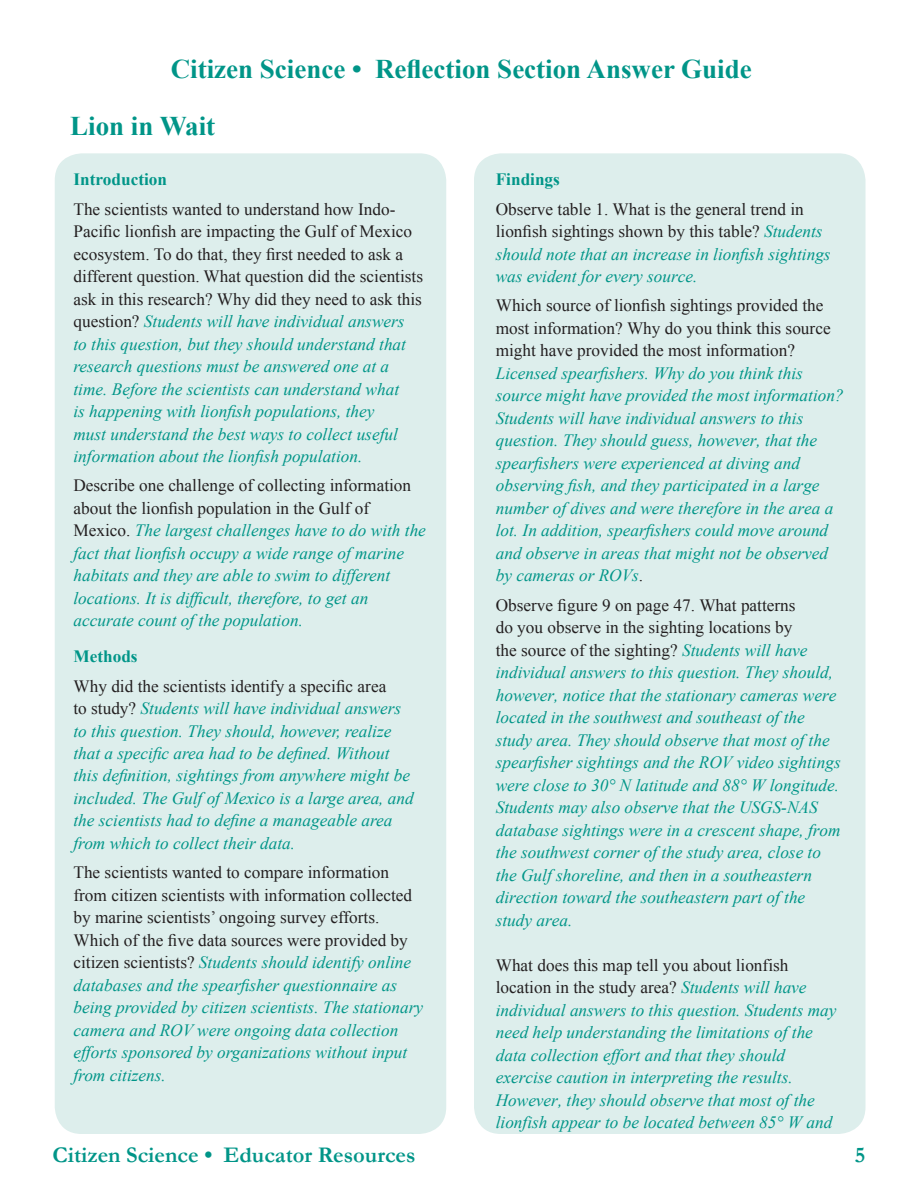
<style>
.page{position:relative;width:918px;height:1188px;background:#fff}
.page>*{position:absolute;margin:0;border:0;box-sizing:border-box;transform-origin:0 0}
.t1{font:700 27px "Times New Roman";color:#009588}
.t2{font:700 22.5px "Garamond";color:#009588}
.t3{font:italic 17.25px/22.5px "Times New Roman";color:#009588}
.t4{font:17.25px/29.2px "Times New Roman";color:#231f20}
.t5{font:700 17.25px "Times New Roman";color:#009588}
.s1{font-style:normal;color:#231f20}
.s2{font-weight:700;color:#009588}
</style>
<div class="page">
<div style="left:474px;top:153px;width:392px;height:981px;background:#ddeeec;border-radius:27px"></div>
<div style="left:55px;top:153px;width:391px;height:981px;background:#ddeeec;border-radius:27px"></div>
<p class="t1" style="left:171px;top:51px;width:583px">Citizen Science • Reflection Section Answer Guide</p>
<p class="t1" style="left:70px;top:108px;width:147px">Lion in Wait</p>
<p class="t5" style="left:74px;top:168px;width:95px">Introduction</p>
<p class="t3" style="left:74px;top:197px;width:351px"><span class="s1">The scientists wanted to understand how Indo-Pacific lionfish are impacting the Gulf of Mexico ecosystem. To do that, they first needed to ask a different question. What question did the scientists ask in this research? Why did they need to ask this question?</span> Students will have individual answers<br>to this question, but they should understand that research questions must be answered one at a time. Before the scientists can understand what<br>is happening with lionfish populations, they<br>must understand the best ways to collect useful information about the lionfish population.</p>
<p class="t3" style="left:74px;top:474px;width:354px"><span class="s1">Describe one challenge of collecting information about the lionfish population in the Gulf of Mexico.</span> The largest challenges have to do with the fact that lionfish occupy a wide range of marine habitats and they are able to swim to different locations. It is difficult, therefore, to get an accurate count of the population.</p>
<p class="t5" style="left:74px;top:645px;width:66px">Methods</p>
<p class="t3" style="left:74px;top:674px;width:342px"><span class="s1">Why did the scientists identify a specific area<br>to study?</span> Students will have individual answers to this question. They should, however, realize that a specific area had to be defined. Without this definition, sightings from anywhere might be included. The Gulf of Mexico is a large area, and the scientists had to define a manageable area from which to collect their data.</p>
<p class="t3" style="left:74px;top:861px;width:351px"><span class="s1">The scientists wanted to compare information from citizen scientists with information collected by marine scientists’ ongoing survey efforts.<br>Which of the five data sources were provided by citizen scientists?</span> Students should identify online databases and the spearfisher questionnaire as being provided by citizen scientists. The stationary camera and ROV were ongoing data collection efforts sponsored by organizations without input from citizens.</p>
<p class="t4" style="left:496px;top:165px;width:310px"><span class="s2">Findings<br></span>Observe table 1. What is the general trend in</p>
<p class="t3" style="left:496px;top:220px;width:336px"><span class="s1">lionfish sightings shown by this table?</span> Students should note that an increase in lionfish sightings was evident for every source.</p>
<p class="t3" style="left:496px;top:294px;width:349px"><span class="s1">Which source of lionfish sightings provided the most information? Why do you think this source might have provided the most information?<br></span>Licensed spearfishers. Why do you think this source might have provided the most information?<br>Students will have individual answers to this question. They should guess, however, that the spearfishers were experienced at diving and observing fish, and they participated in a large number of dives and were therefore in the area a lot. In addition, spearfishers could move around and observe in areas that might not be observed by cameras or ROVs<span class="s1">.</span></p>
<p class="t3" style="left:496px;top:593px;width:346px"><span class="s1">Observe figure 9 on page 47. What patterns<br>do you observe in the sighting locations by<br>the source of the sighting?</span> Students will have individual answers to this question. They should, however, notice that the stationary cameras were located in the southwest and southeast of the study area. They should observe that most of the spearfisher sightings and the ROV video sightings were close to 30° N latitude and 88° W longitude.<br>Students may also observe that the USGS-NAS database sightings were in a crescent shape, from the southwest corner of the study area, close to the Gulf shoreline, and then in a southeastern direction toward the southeastern part of the study area.</p>
<p class="t3" style="left:496px;top:953px;width:342px"><span class="s1">What does this map tell you about lionfish location in the study area?</span> Students will have individual answers to this question. Students may need help understanding the limitations of the data collection effort and that they should exercise caution in interpreting the results.<br>However, they should observe that most of the lionfish appear to be located between 85° W and</p>
<p class="t2" style="left:53px;top:1140px;width:364px">Citizen Science • Educator Resources</p>
<p class="t2" style="left:855px;top:1140px;width:12px">5</p>
</div>
